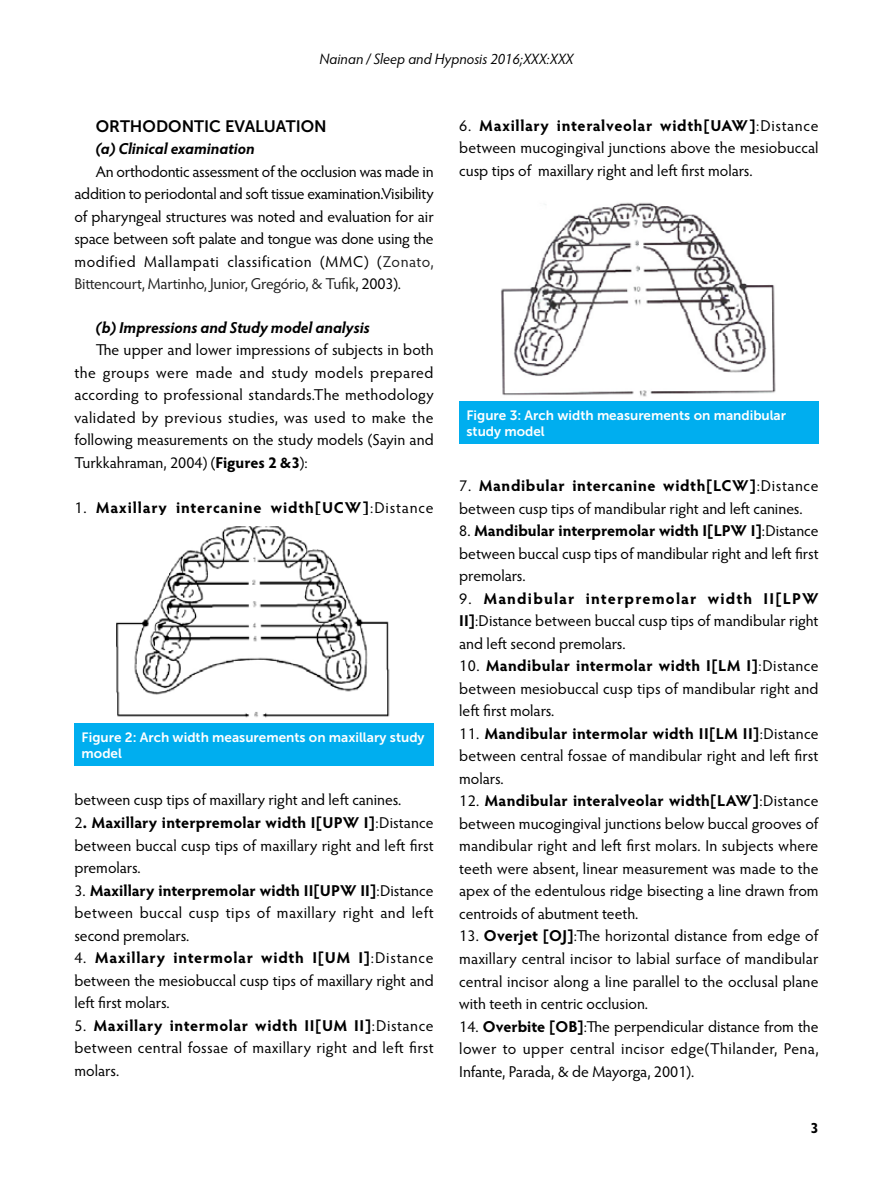
<style>
.page{position:relative;width:893px;height:1187px;background:#fff}
.page>*{position:absolute;margin:0;border:0;box-sizing:border-box;transform-origin:0 0}
.t1{font:16.5px "Museo Sans 700";color:#000}
.t2{font:15.75px/22.5px "Hypatia Sans Pro";color:#000;text-align:justify}
.t3{font:italic 700 15.75px "Hypatia Sans Pro";color:#000}
.t4{font:700 15.75px "Hypatia Sans Pro";letter-spacing:.055em;color:#000}
.t5{font:italic 15px "Hypatia Sans Pro";color:#000}
.t6{font:700 15px "Hypatia Sans Pro";color:#000}
.t7{font:13.5px/16.2px "Museo Sans 700";color:#fff}
.s1{color:#222}
.s2{font-weight:700}
.s3{font-weight:400}
</style>
<div class="page">
<div style="left:74px;top:723px;width:360px;height:43px;background:#00aeef"></div>
<img style="left:116px;top:526px;width:274px;height:192px">
<div style="left:459px;top:401px;width:360px;height:43px;background:#00aeef"></div>
<img style="left:501px;top:202px;width:275px;height:195px">
<p class="t5" style="left:320px;top:49px;width:255px">Nainan / Sleep and Hypnosis 2016;XXX:XXX</p>
<p class="t1" style="left:96px;top:117px;width:233px">ORTHODONTIC EVALUATION</p>
<p class="t3" style="left:96px;top:137px;width:160px">(a) Clinical examination</p>
<p class="t2" style="left:74px;top:159px;width:361px;text-indent:21px">An orthodontic assessment of the occlusion was made in addition to periodontal and soft tissue examination.Visibility of pharyngeal structures was noted and evaluation for air space between soft palate and tongue was done using the modified Mallampati classification (MMC) (<span class="s1">Zonato, Bittencourt, Martinho, Junior, Gregório, &amp; Tufik</span>, 2003).</p>
<p class="t3" style="left:96px;top:316px;width:275px">(b) Impressions and Study model analysis</p>
<p class="t2" style="left:74px;top:338px;width:361px;text-indent:21px">The upper and lower impressions of subjects in both the groups were made and study models prepared according to professional standards.The methodology validated by previous studies, was used to make the following measurements on the study models (Sayin and Turkkahraman, 2004) (<span class="s2">Figures 2 &amp;3</span>):</p>
<p class="t4" style="left:74px;top:496px;width:361px"><span class="s3">1.</span> Maxillary intercanine width[UCW]<span class="s3">:Distance</span></p>
<p class="t7" style="left:82px;top:729px;width:344px">Figure 2: Arch width measurements on maxillary study model</p>
<p class="t2" style="left:74px;top:788px;width:328px">between cusp tips of maxillary right and left canines.</p>
<p class="t2" style="left:74px;top:810px;width:361px">2<span class="s2">. Maxillary interpremolar width I[UPW I]</span>:Distance between buccal cusp tips of maxillary right and left first premolars.</p>
<p class="t2" style="left:74px;top:878px;width:361px">3. <span class="s2">Maxillary interpremolar width II[UPW II]</span>:Distance between buccal cusp tips of maxillary right and left second premolars.</p>
<p class="t2" style="left:74px;top:945px;width:361px">4. <span class="s2">Maxillary intermolar width I[UM I]</span>:Distance between the mesiobuccal cusp tips of maxillary right and left first molars.</p>
<p class="t2" style="left:74px;top:1013px;width:361px">5. <span class="s2">Maxillary intermolar width II[UM II]</span>:Distance between central fossae of maxillary right and left first molars.</p>
<p class="t2" style="left:459px;top:114px;width:361px">6. <span class="s2">Maxillary interalveolar width[UAW]</span>:Distance between mucogingival junctions above the mesiobuccal cusp tips of maxillary right and left first molars.</p>
<p class="t7" style="left:466px;top:406px;width:321px">Figure 3: Arch width measurements on mandibular study model</p>
<p class="t2" style="left:459px;top:474px;width:361px">7. <span class="s2">Mandibular intercanine width[LCW]</span>:Distance between cusp tips of mandibular right and left canines.</p>
<p class="t2" style="left:459px;top:519px;width:361px">8. <span class="s2">Mandibular interpremolar width I[LPW I]</span>:Distance between buccal cusp tips of mandibular right and left first premolars.</p>
<p class="t2" style="left:459px;top:586px;width:361px">9. <span class="s2">Mandibular interpremolar width II[LPW II]</span>:Distance between buccal cusp tips of mandibular right and left second premolars.</p>
<p class="t2" style="left:459px;top:654px;width:361px">10. <span class="s2">Mandibular intermolar width I[LM I]</span>:Distance between mesiobuccal cusp tips of mandibular right and left first molars.</p>
<p class="t2" style="left:459px;top:721px;width:361px">11. <span class="s2">Mandibular intermolar width II[LM II]</span>:Distance between central fossae of mandibular right and left first molars.</p>
<p class="t2" style="left:459px;top:789px;width:361px">12. <span class="s2">Mandibular interalveolar width[LAW]</span>:Distance between mucogingival junctions below buccal grooves of mandibular right and left first molars. In subjects where teeth were absent, linear measurement was made to the apex of the edentulous ridge bisecting a line drawn from centroids of abutment teeth.</p>
<p class="t2" style="left:459px;top:924px;width:361px">13. <span class="s2">Overjet [OJ]</span>:The horizontal distance from edge of maxillary central incisor to labial surface of mandibular central incisor along a line parallel to the occlusal plane with teeth in centric occlusion.</p>
<p class="t2" style="left:459px;top:1014px;width:361px">14. <span class="s2">Overbite [OB]</span>:The perpendicular distance from the lower to upper central incisor edge(Thilander, Pena, Infante, Parada, &amp; de Mayorga, 2001).</p>
<p class="t6" style="left:810px;top:1117px;width:10px">3</p>
</div>
